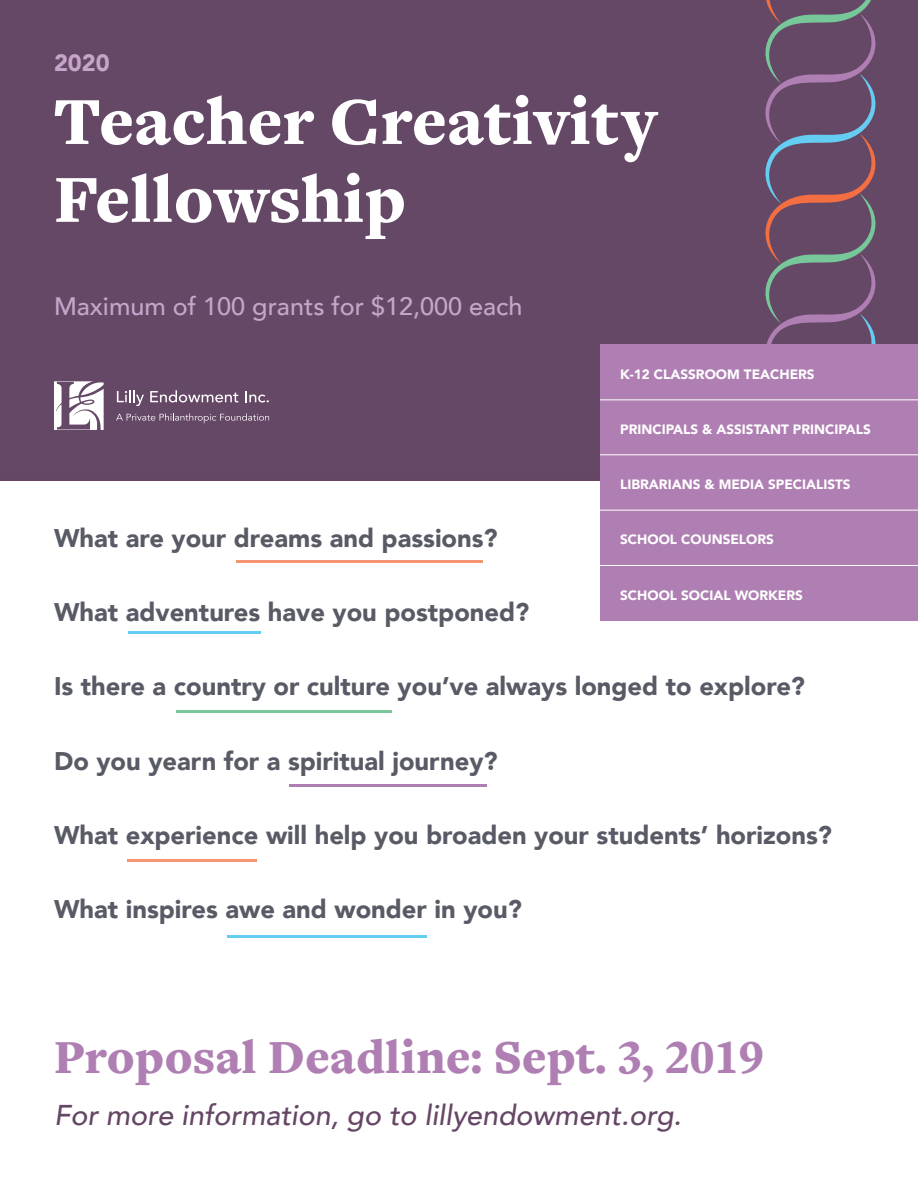
<style>
.page{position:relative;width:918px;height:1188px;background:#fff}
.page>*{position:absolute;margin:0;border:0;box-sizing:border-box;transform-origin:0 0}
.t1{font:900 69.9px/77.8px "Freight Text Pro";color:#fff}
.t2{font:900 49.2px "Freight Text Pro";color:#af7fb3}
.t3{font:italic 500 28.65px "Avenir";color:#654765}
.t4{font:900 25.5px "Avenir";color:#585b65}
.t5{font:500 25.2px "Avenir";color:#c7a5ca}
.t6{font:900 23.55px "Avenir";color:#c7a5ca}
.t7{font:900 13.5px "Avenir";color:#fff}
</style>
<div class="page">
<div style="left:0;top:0;width:918px;height:474px;background:#654866"></div>
<svg style="left:751px;top:0;width:140px;height:345px"></svg>
<svg style="left:54px;top:381px;width:50px;height:49px"></svg>
<svg style="left:117px;top:390px;width:27px;height:16px"></svg>
<svg style="left:150px;top:390px;width:88px;height:12px"></svg>
<svg style="left:245px;top:391px;width:24px;height:11px"></svg>
<svg style="left:116px;top:413px;width:153px;height:10px"></svg>
<hr style="left:236px;top:560px;width:247px;height:2px;background:#f69572">
<hr style="left:128px;top:632px;width:132px;height:2px;background:#63cdf3">
<hr style="left:177px;top:711px;width:215px;height:2px;background:#77c79a">
<hr style="left:289px;top:784px;width:198px;height:2px;background:#af7fb3">
<hr style="left:127px;top:859px;width:130px;height:3px;background:#f69572">
<hr style="left:227px;top:935px;width:200px;height:3px;background:#63cdf3">
<div style="left:600px;top:345px;width:318px;height:55px;background:#af7fb3"></div>
<div style="left:600px;top:400px;width:318px;height:55px;background:#af7fb3"></div>
<div style="left:600px;top:455px;width:318px;height:55px;background:#af7fb3"></div>
<div style="left:600px;top:510px;width:318px;height:55px;background:#af7fb3"></div>
<div style="left:600px;top:565px;width:318px;height:55px;background:#af7fb3"></div>
<hr style="left:600px;top:400px;width:318px;height:1px;background:#fff">
<hr style="left:600px;top:455px;width:318px;height:1px;background:#fff">
<hr style="left:600px;top:510px;width:318px;height:1px;background:#fff">
<hr style="left:600px;top:565px;width:318px;height:1px;background:#fff">
<p class="t6" style="left:54px;top:42px;width:57px">2020</p>
<p class="t1" style="left:54px;top:81px;width:604px">Teacher Creativity<br>Fellowship</p>
<p class="t5" style="left:54px;top:284px;width:470px">Maximum of 100 grants for $12,000 each</p>
<p class="t4" style="left:54px;top:516px;width:445px">What are your dreams and passions?</p>
<p class="t4" style="left:54px;top:590px;width:477px">What adventures have you postponed?</p>
<p class="t7" style="left:620px;top:363px;width:196px">K-12 CLASSROOM TEACHERS</p>
<p class="t7" style="left:620px;top:418px;width:252px">PRINCIPALS &amp; ASSISTANT PRINCIPALS</p>
<p class="t7" style="left:620px;top:473px;width:232px">LIBRARIANS &amp; MEDIA SPECIALISTS</p>
<p class="t7" style="left:620px;top:528px;width:155px">SCHOOL COUNSELORS</p>
<p class="t7" style="left:620px;top:583px;width:184px">SCHOOL SOCIAL WORKERS</p>
<p class="t4" style="left:54px;top:665px;width:753px">Is there a country or culture you’ve always longed to explore?</p>
<p class="t4" style="left:54px;top:739px;width:445px">Do you yearn for a spiritual journey?</p>
<p class="t4" style="left:54px;top:813px;width:780px">What experience will help you broaden your students’ horizons?</p>
<p class="t4" style="left:54px;top:887px;width:469px">What inspires awe and wonder in you?</p>
<p class="t2" style="left:54px;top:1025px;width:711px">Proposal Deadline: Sept. 3, 2019</p>
<p class="t3" style="left:54px;top:1098px;width:629px">For more information, go to lillyendowment.org.</p>
</div>
